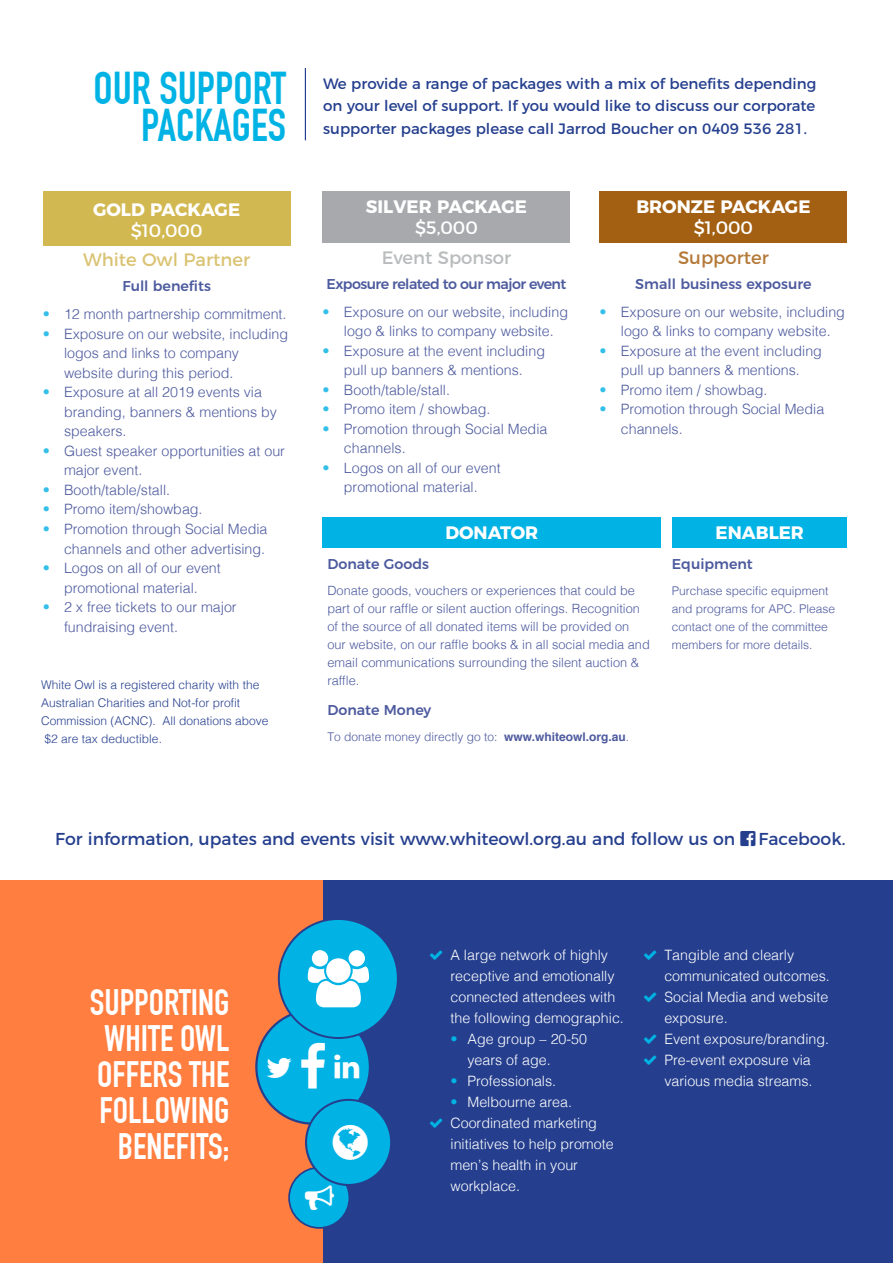
<style>
.page{position:relative;width:893px;height:1263px;background:#fff}
.page>*{position:absolute;margin:0;border:0;box-sizing:border-box;transform-origin:0 0}
.t1{font:700 45px/37.5px "DIN Condensed";color:#00b3e4;text-align:right}
.t2{font:700 36px/36px "DIN Condensed";color:#fff;text-align:right}
.back_heading_BRONZE{font:700 18px/21px "Montserrat";color:#fff;text-align:center}
.back_heading_SILVER{font:700 18px/21px "Montserrat";color:#fff;text-align:center}
.back_heading_GOLD{font:700 18px/21px "Montserrat";color:#fff;text-align:center}
.package_sub_heading{font:18px "Montserrat";color:#dac373}
.back_heading{font:700 18px "Montserrat";color:#fff}
.package_sub_heading-2{font:18px "Montserrat";color:#b8bcbd}
.package_sub_heading-3{font:18px "Montserrat";color:#b57a39}
.t3{font:17.25px "Montserrat";color:#253f8e}
.t4{font:15px/22.5px "Montserrat";color:#253f8e;text-align:justify}
.t5{font:300 14.25px/19.5px "Helvetica";color:#4d5a9e;text-align:center}
.t6{font:300 14.25px/21px "Helvetica";color:#fff}
.package_sub_heading-4{font:500 14.25px "Montserrat";color:#4d5a9e}
.package_sub_heading-5{font:500 14.25px "Montserrat";letter-spacing:-.04em;color:#4d5a9e}
.Back_Copy{font:500 14.25px "Montserrat";color:#4d5a9e}
.Back_Copy-2{font:300 12.75px/18px "Helvetica";color:#4d5a9e}
.Back_Copy-3{font:300 12px/18px "Helvetica";color:#4d5a9e}
.front_sub_sub_headin{font:300 12px/18px "Helvetica";color:#253f8e}
.s1{font-weight:400}
.s2{color:#34bfe9}
.s3{font-weight:700}
.s4{color:#00b3e4}
</style>
<div class="page">
<div style="left:323px;top:881px;width:570px;height:382px;background:#253f8e"></div>
<div style="left:600px;top:191px;width:247px;height:52px;background:#a46012"></div>
<div style="left:43px;top:191px;width:247px;height:54px;background:#d2b850"></div>
<div style="left:323px;top:191px;width:247px;height:52px;background:#a8a9ad"></div>
<div style="left:323px;top:517px;width:338px;height:31px;background:#00b3e4"></div>
<div style="left:672px;top:517px;width:175px;height:31px;background:#00b3e4"></div>
<div style="left:0;top:881px;width:323px;height:382px;background:#ff7e40"></div>
<div style="left:256px;top:1010px;width:114px;height:114px;background:#00b3e4;border-radius:50%"></div>
<div style="left:279px;top:919px;width:119px;height:119px;background:#00b3e4;border-radius:50%"></div>
<div style="left:278px;top:918px;width:121px;height:121px;border:2px solid #253f8e;border-radius:50%"></div>
<div style="left:289px;top:1167px;width:60px;height:61px;background:#00b3e4;border-radius:50%"></div>
<div style="left:288px;top:1167px;width:62px;height:62px;border:2px solid #253f8e;border-radius:50%"></div>
<div style="left:306px;top:1100px;width:85px;height:85px;background:#00b3e4;border-radius:50%"></div>
<div style="left:305px;top:1099px;width:87px;height:87px;border:2px solid #253f8e;border-radius:50%"></div>
<hr style="left:305px;top:68px;width:1px;height:72px;background:#253f8e">
<p class="t1" style="left:94px;top:69px;width:194px">OUR SUPPORT<br>PACKAGES</p>
<p class="back_heading_GOLD" style="left:93px;top:198px;width:149px">GOLD PACKAGE <span class="s1">$10,000</span></p>
<p class="package_sub_heading" style="left:83px;top:246px;width:168px">White Owl Partner</p>
<p class="package_sub_heading-4" style="left:122px;top:275px;width:90px">Full benefits</p>
<p class="t5" style="left:43px;top:304px;width:245px"><span class="s2">•</span> 12 month partnership commitment.</p>
<p class="t5" style="left:64px;top:323px;width:226px;text-align:left;text-indent:-21px"><span class="s2">•</span> Exposure on our website, including logos and links to company website during this period.</p>
<p class="t5" style="left:64px;top:382px;width:215px;text-align:left;text-indent:-21px"><span class="s2">•</span> Exposure at all 2019 events via branding, banners &amp; mentions by speakers.</p>
<p class="t5" style="left:64px;top:440px;width:222px;text-align:left;text-indent:-21px"><span class="s2">•</span> Guest speaker opportunities at our major event.</p>
<p class="t5" style="left:43px;top:479px;width:129px"><span class="s2">•</span> Booth/table/stall.</p>
<p class="t5" style="left:43px;top:499px;width:161px"><span class="s2">•</span> Promo item/showbag.</p>
<p class="t5" style="left:43px;top:518px;width:226px;text-align:right"><span class="s2">•</span> Promotion through Social Media channels and other advertising.</p>
<p class="t5" style="left:43px;top:557px;width:180px"><span class="s2">•</span> Logos on all of our event promotional material.</p>
<p class="t5" style="left:64px;top:596px;width:174px;text-align:left;text-indent:-21px"><span class="s2">•</span> 2 x free tickets to our major fundraising event.</p>
<p class="front_sub_sub_headin" style="left:41px;top:675px;width:229px">White Owl is a registered charity with the Australian Charities and Not-for profit Commission (ACNC). All donations above $2 are tax deductible.</p>
<p class="t4" style="left:323px;top:71px;width:495px">We provide a range of packages with a mix of benefits depending on your level of support. If you would like to discuss our corporate supporter packages please call Jarrod Boucher on 0409 536 281.</p>
<p class="back_heading_SILVER" style="left:366px;top:195px;width:163px">SILVER PACKAGE <span class="s1">$5,000</span></p>
<p class="package_sub_heading-2" style="left:382px;top:243px;width:131px">Event Sponsor</p>
<p class="package_sub_heading-5" style="left:327px;top:272px;width:241px">Exposure related to our major event</p>
<p class="t5" style="left:323px;top:301px;width:247px"><span class="s2">•</span> Exposure on our website, including logo &amp; links to company website.</p>
<p class="t5" style="left:323px;top:340px;width:224px"><span class="s2">•</span> Exposure at the event including pull up banners &amp; mentions.</p>
<p class="t5" style="left:323px;top:379px;width:129px"><span class="s2">•</span> Booth/table/stall.</p>
<p class="t5" style="left:323px;top:398px;width:169px"><span class="s2">•</span> Promo item / showbag.</p>
<p class="t5" style="left:344px;top:418px;width:205px;text-align:left;text-indent:-21px"><span class="s2">•</span> Promotion through Social Media channels.</p>
<p class="t5" style="left:323px;top:457px;width:180px"><span class="s2">•</span> Logos on all of our event promotional material.</p>
<p class="back_heading" style="left:446px;top:518px;width:94px">DONATOR</p>
<p class="back_heading" style="left:716px;top:518px;width:90px">ENABLER</p>
<p class="back_heading_BRONZE" style="left:636px;top:195px;width:176px">BRONZE PACKAGE <span class="s1">$1,000</span></p>
<p class="package_sub_heading-3" style="left:678px;top:243px;width:92px">Supporter</p>
<p class="package_sub_heading-4" style="left:635px;top:272px;width:178px">Small business exposure</p>
<p class="t5" style="left:600px;top:301px;width:247px"><span class="s2">•</span> Exposure on our website, including logo &amp; links to company website.</p>
<p class="t5" style="left:600px;top:340px;width:224px"><span class="s2">•</span> Exposure at the event including pull up banners &amp; mentions.</p>
<p class="t5" style="left:600px;top:379px;width:169px"><span class="s2">•</span> Promo item / showbag.</p>
<p class="t5" style="left:621px;top:398px;width:205px;text-align:left;text-indent:-21px"><span class="s2">•</span> Promotion through Social Media channels.</p>
<p class="package_sub_heading-4" style="left:327px;top:552px;width:103px">Donate Goods</p>
<p class="Back_Copy-2" style="left:327px;top:581px;width:324px">Donate goods, vouchers or experiences that could be part of our raffle or silent auction offerings. Recognition of the source of all donated items will be provided on our website, on our raffle books &amp; in all social media and email communications surrounding the silent auction &amp; raffle.</p>
<p class="Back_Copy" style="left:327px;top:698px;width:105px">Donate Money</p>
<p class="Back_Copy-3" style="left:327px;top:727px;width:303px">To donate money directly go to: <span class="s3">www.whiteowl.org.au</span>.</p>
<p class="package_sub_heading-4" style="left:672px;top:552px;width:83px">Equipment</p>
<p class="Back_Copy-3" style="left:672px;top:581px;width:165px">Purchase specific equipment and programs for APC. Please contact one of the committee members for more details.</p>
<p class="t3" style="left:55px;top:825px;width:682px">For information, upates and events visit www.whiteowl.org.au and follow us on</p>
<p class="t3" style="left:759px;top:825px;width:88px">Facebook.</p>
<p class="t2" style="left:90px;top:984px;width:141px">SUPPORTING<br>WHITE OWL<br>OFFERS THE<br>FOLLOWING<br>BENEFITS;</p>
<p class="t6" style="left:450px;top:943px;width:175px">A large network of highly receptive and emotionally connected attendees with the following demographic.</p>
<p class="t6" style="left:467px;top:1027px;width:121px;text-indent:-17px"><span class="s4">•</span> Age group – 20-50 years of age.</p>
<p class="t6" style="left:450px;top:1069px;width:107px"><span class="s4">•</span> Professionals.</p>
<p class="t6" style="left:450px;top:1090px;width:123px"><span class="s4">•</span> Melbourne area.</p>
<p class="t6" style="left:450px;top:1111px;width:165px">Coordinated marketing initiatives to help promote men’s health in your workplace.</p>
<p class="t6" style="left:664px;top:943px;width:167px">Tangible and clearly communicated outcomes.</p>
<p class="t6" style="left:664px;top:985px;width:165px">Social Media and website exposure.</p>
<p class="t6" style="left:664px;top:1027px;width:166px">Event exposure/branding.</p>
<p class="t6" style="left:664px;top:1048px;width:150px">Pre-event exposure via various media streams.</p>
</div>
